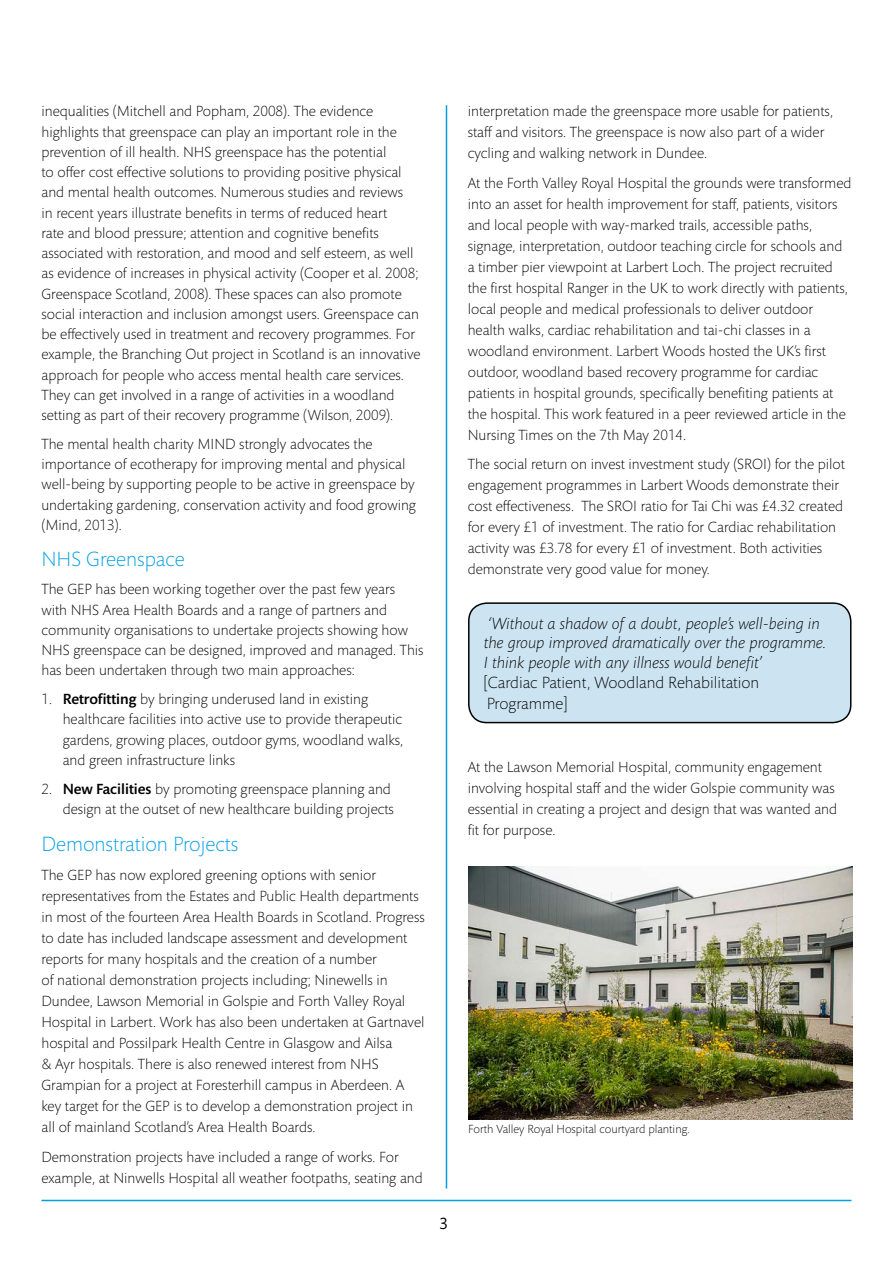
<style>
.page{position:relative;width:893px;height:1263px;background:#fff}
.page>*{position:absolute;margin:0;border:0;box-sizing:border-box;transform-origin:0 0}
.t1{font:300 21px "Mundo Sans Std";color:#009fe3}
.t2{font:italic 300 16.5px/19.8px "Mundo Sans Std";color:#000}
.t3{font:300 16.5px/21px "Mundo Sans Std";color:#000}
.t4{font:16.5px "Mundo Sans Std";color:#000}
.t5{font:300 15px/21px "Mundo Sans Std";color:#000}
.t6{font:300 12px "Mundo Sans Std";color:#000}
.s1{font-weight:500}
</style>
<div class="page">
<hr style="left:41px;top:1200px;width:810px;height:1px;background:#009fe3">
<hr style="left:446px;top:105px;width:1px;height:1083px;background:#009fe3">
<div style="left:469px;top:603px;width:382px;height:119px;background:#cce4f2;border-radius:18px"></div>
<div style="left:468px;top:602px;width:383px;height:121px;border:2px solid #000;border-radius:18px"></div>
<img style="left:469px;top:866px;width:384px;height:253px">
<p class="t5" style="left:41px;top:102px;width:381px;line-height:20.2px">inequalities (Mitchell and Popham, 2008). The evidence highlights that greenspace can play an important role in the prevention of ill health. NHS greenspace has the potential<br>to offer cost effective solutions to providing positive physical and mental health outcomes. Numerous studies and reviews<br>in recent years illustrate benefits in terms of reduced heart<br>rate and blood pressure; attention and cognitive benefits associated with restoration, and mood and self esteem, as well as evidence of increases in physical activity (Cooper et al. 2008; Greenspace Scotland, 2008). These spaces can also promote social interaction and inclusion amongst users. Greenspace can be effectively used in treatment and recovery programmes. For example, the Branching Out project in Scotland is an innovative approach for people who access mental health care services.<br>They can get involved in a range of activities in a woodland setting as part of their recovery programme (Wilson, 2009).</p>
<p class="t5" style="left:41px;top:434px;width:376px;line-height:20.2px">The mental health charity MIND strongly advocates the importance of ecotherapy for improving mental and physical well-being by supporting people to be active in greenspace by undertaking gardening, conservation activity and food growing (Mind, 2013).</p>
<h1 class="t1" style="left:41px;top:547px;width:145px">NHS Greenspace</h1>
<p class="t5" style="left:41px;top:579px;width:384px;line-height:20.2px">The GEP has been working together over the past few years with NHS Area Health Boards and a range of partners and community organisations to undertake projects showing how NHS greenspace can be designed, improved and managed. This has been undertaken through two main approaches:</p>
<p class="t5" style="left:63px;top:689px;width:342px;line-height:20.2px;text-indent:-21px">1. <span class="s1">Retrofitting</span> by bringing underused land in existing healthcare facilities into active use to provide therapeutic gardens, growing places, outdoor gyms, woodland walks, and green infrastructure links</p>
<p class="t5" style="left:41px;top:779px;width:354px;line-height:20.2px;text-align:right">2. <span class="s1">New Facilities</span> by promoting greenspace planning and design at the outset of new healthcare building projects</p>
<h1 class="t1" style="left:41px;top:832px;width:198px">Demonstration Projects</h1>
<p class="t5" style="left:41px;top:865px;width:385px">The GEP has now explored greening options with senior representatives from the Estates and Public Health departments in most of the fourteen Area Health Boards in Scotland. Progress to date has included landscape assessment and development reports for many hospitals and the creation of a number<br>of national demonstration projects including; Ninewells in Dundee, Lawson Memorial in Golspie and Forth Valley Royal Hospital in Larbert. Work has also been undertaken at Gartnavel hospital and Possilpark Health Centre in Glasgow and Ailsa<br>&amp; Ayr hospitals. There is also renewed interest from NHS Grampian for a project at Foresterhill campus in Aberdeen. A key target for the GEP is to develop a demonstration project in all of mainland Scotland’s Area Health Boards.</p>
<p class="t5" style="left:41px;top:1147px;width:383px">Demonstration projects have included a range of works. For example, at Ninwells Hospital all weather footpaths, seating and</p>
<p class="t4" style="left:440px;top:1214px;width:10px">3</p>
<p class="t5" style="left:468px;top:101px;width:367px">interpretation made the greenspace more usable for patients, staff and visitors. The greenspace is now also part of a wider cycling and walking network in Dundee.</p>
<p class="t5" style="left:468px;top:173px;width:385px">At the Forth Valley Royal Hospital the grounds were transformed into an asset for health improvement for staff, patients, visitors and local people with way-marked trails, accessible paths, signage, interpretation, outdoor teaching circle for schools and a timber pier viewpoint at Larbert Loch. The project recruited the first hospital Ranger in the UK to work directly with patients, local people and medical professionals to deliver outdoor health walks, cardiac rehabilitation and tai-chi classes in a woodland environment. Larbert Woods hosted the UK’s first outdoor, woodland based recovery programme for cardiac patients in hospital grounds, specifically benefiting patients at the hospital. This work featured in a peer reviewed article in the Nursing Times on the 7th May 2014.</p>
<p class="t5" style="left:468px;top:454px;width:379px">The social return on invest investment study (SROI) for the pilot engagement programmes in Larbert Woods demonstrate their cost effectiveness. The SROI ratio for Tai Chi was £4.32 created for every £1 of investment. The ratio for Cardiac rehabilitation activity was £3.78 for every £1 of investment. Both activities demonstrate very good value for money.</p>
<p class="t2" style="left:484px;top:614px;width:344px">‘Without a shadow of a doubt, people’s well-being in the group improved dramatically over the programme.<br>I think people with any illness would benefit’</p>
<p class="t3" style="left:484px;top:672px;width:277px">[Cardiac Patient, Woodland Rehabilitation<br>Programme]</p>
<p class="t5" style="left:468px;top:757px;width:371px">At the Lawson Memorial Hospital, community engagement involving hospital staff and the wider Golspie community was essential in creating a project and design that was wanted and fit for purpose.</p>
<p class="t6" style="left:468px;top:1122px;width:223px">Forth Valley Royal Hospital courtyard planting.</p>
</div>
